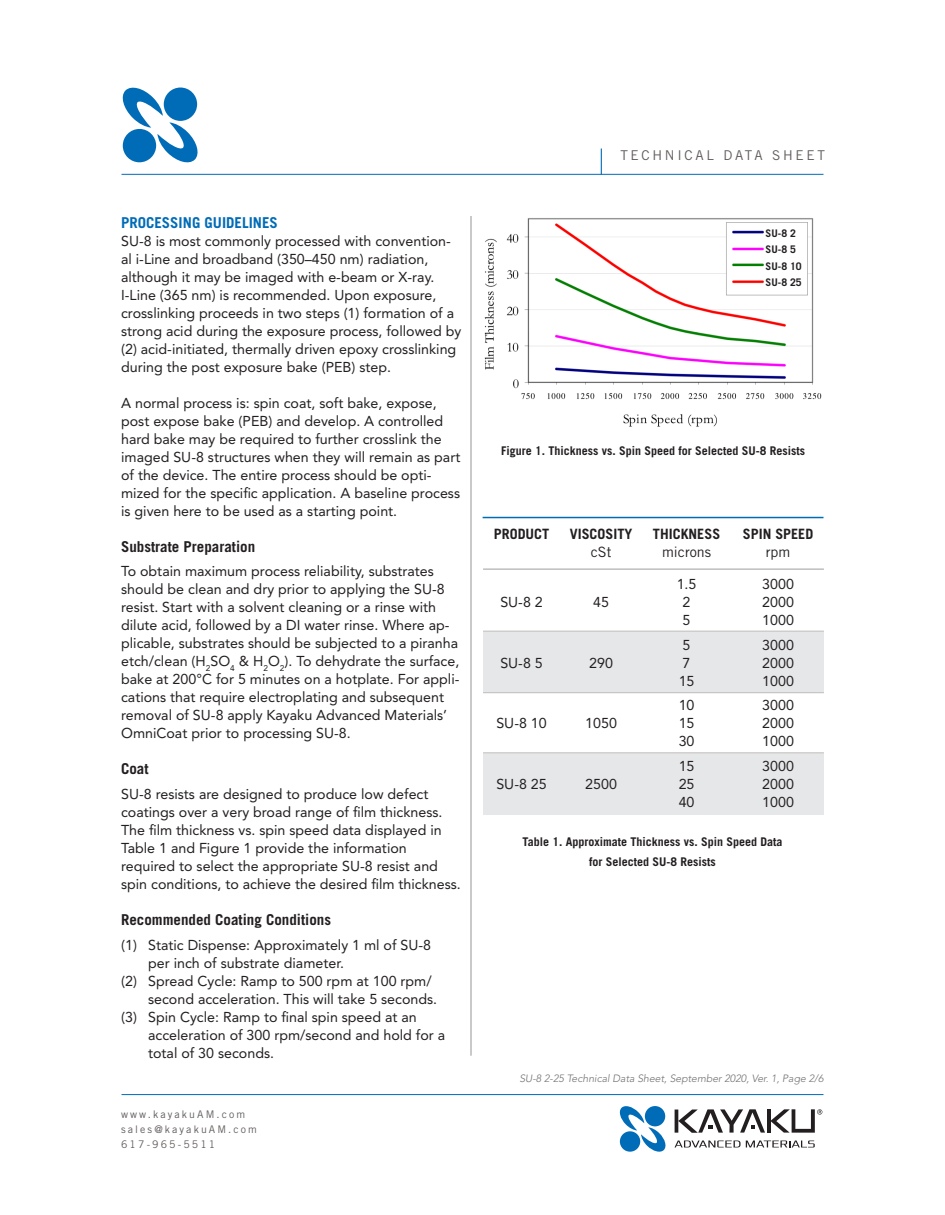
<style>
.page{position:relative;width:945px;height:1215px;background:#fff}
.page>*{position:absolute;margin:0;border:0;box-sizing:border-box;transform-origin:0 0}
.subhead{font:700 15px "Trade Gothic";color:#231f20}
.subhead-2{font:700 15px "Trade Gothic";color:#006cb7}
.chart_head{font:14.25px/18px "Avenir";color:#231f20}
.Bodytext{font:14.25px/18px "Avenir";color:#231f20}
.Bodytext-2{font:700 14.25px "Trade Gothic";color:#231f20}
.Bodytext-3{font:14.25px "Trade Gothic";color:#231f20}
.t1{font:13.5px "Trade Gothic";letter-spacing:.2em;color:#625d5c}
.t2{font:700 12px/19.5px "Trade Gothic";color:#231f20;text-align:center}
.subhead-3{font:italic 300 10.5px "Avenir";color:#707073}
.t3{font:10.5px/15px "Trade Gothic";letter-spacing:.2em;color:#625d5c}
.chart_head-2{font:700 10.5px "Trade Gothic";color:#231f20}
</style>
<div class="page">
<hr style="left:122px;top:174px;width:702px;height:1px;background:#006cb7">
<svg style="left:601px;top:149px;width:1px;height:26px"></svg>
<svg style="left:123px;top:88px;width:75px;height:74px"></svg>
<div style="left:164px;top:88px;width:33px;height:33px;background:#006cb7;border-radius:50%"></div>
<div style="left:123px;top:129px;width:33px;height:33px;background:#006cb7;border-radius:50%"></div>
<hr style="left:122px;top:1094px;width:702px;height:1px;background:#006cb7">
<svg style="left:675px;top:1141px;width:140px;height:6px"></svg>
<svg style="left:620px;top:1106px;width:46px;height:46px"></svg>
<div style="left:645px;top:1106px;width:20px;height:20px;background:#006cb7;border-radius:50%"></div>
<div style="left:620px;top:1131px;width:20px;height:21px;background:#006cb7;border-radius:50%"></div>
<svg style="left:675px;top:1109px;width:147px;height:24px"></svg>
<div style="left:483px;top:753px;width:341px;height:62px;background:#e6e7e9"></div>
<div style="left:483px;top:631px;width:341px;height:61px;background:#e6e7e9"></div>
<hr style="left:471px;top:216px;width:1px;height:840px;background:#939598">
<hr style="left:483px;top:517px;width:341px;height:1px;background:#006cb7">
<hr style="left:483px;top:568px;width:341px;height:2px;background:#bfbebb">
<img style="left:484px;top:218px;width:338px;height:209px">
<hr style="left:483px;top:631px;width:341px;height:1px;background:#bfbebb">
<hr style="left:483px;top:692px;width:341px;height:1px;background:#bfbebb">
<hr style="left:483px;top:752px;width:341px;height:1px;background:#bfbebb">
<div style="left:766px;top:228px;width:40px;height:62px;background:#fff"></div>
<p class="subhead-2" style="left:121px;top:213px;width:158px">PROCESSING GUIDELINES</p>
<p class="chart_head" style="left:121px;top:232px;width:342px">SU-8 is most commonly processed with convention&shy;al i-Line and broadband (350–450 nm) radiation, although it may be imaged with e-beam or X-ray.<br>I-Line (365 nm) is recommended. Upon exposure, crosslinking proceeds in two steps (1) formation of a strong acid during the exposure process, followed by (2) acid-initiated, thermally driven epoxy crosslinking during the post exposure bake (PEB) step.</p>
<p class="chart_head" style="left:121px;top:394px;width:341px">A normal process is: spin coat, soft bake, expose, post expose bake (PEB) and develop. A controlled hard bake may be required to further crosslink the imaged SU-8 structures when they will remain as part of the device. The entire process should be opti&shy;mized for the specific application. A baseline process is given here to be used as a starting point.</p>
<p class="subhead" style="left:121px;top:537px;width:136px">Substrate Preparation</p>
<p class="chart_head" style="left:121px;top:562px;width:340px">To obtain maximum process reliability, substrates should be clean and dry prior to applying the SU-8 resist. Start with a solvent cleaning or a rinse with dilute acid, followed by a DI water rinse. Where ap&shy;plicable, substrates should be subjected to a piranha etch/clean (H<sub>2</sub>SO<sub>4</sub> &amp; H<sub>2</sub>O<sub>2</sub>). To dehydrate the surface, bake at 200°C for 5 minutes on a hotplate. For appli&shy;cations that require electroplating and subsequent removal of SU-8 apply Kayaku Advanced Materials’ OmniCoat prior to processing SU-8.</p>
<p class="subhead" style="left:121px;top:760px;width:29px">Coat</p>
<p class="chart_head" style="left:121px;top:785px;width:341px">SU-8 resists are designed to produce low defect coatings over a very broad range of film thickness.<br>The film thickness vs. spin speed data displayed in Table 1 and Figure 1 provide the information required to select the appropriate SU-8 resist and spin conditions, to achieve the desired film thickness.</p>
<p class="subhead" style="left:121px;top:911px;width:212px">Recommended Coating Conditions</p>
<p class="Bodytext" style="left:148px;top:936px;width:285px;text-indent:-27px">(1) Static Dispense: Approximately 1 ml of SU-8 per inch of substrate diameter.</p>
<p class="Bodytext" style="left:148px;top:972px;width:291px;text-indent:-27px">(2) Spread Cycle: Ramp to 500 rpm at 100 rpm/ second acceleration. This will take 5 seconds.</p>
<p class="Bodytext" style="left:148px;top:1008px;width:299px;text-indent:-27px">(3) Spin Cycle: Ramp to final spin speed at an acceleration of 300 rpm/second and hold for a total of 30 seconds.</p>
<p class="t3" style="left:121px;top:1106px;width:137px">www.kayakuAM.com sales@kayakuAM.com<br>617-965-5511</p>
<p class="t1" style="left:620px;top:148px;width:206px">TECHNICAL DATA SHEET</p>
<p class="chart_head-2" style="left:766px;top:226px;width:32px">SU-8 2</p>
<p class="chart_head-2" style="left:766px;top:243px;width:32px">SU-8 5</p>
<p class="chart_head-2" style="left:766px;top:259px;width:38px">SU-8 10</p>
<p class="chart_head-2" style="left:766px;top:276px;width:38px">SU-8 25</p>
<p class="t2" style="left:501px;top:441px;width:306px">Figure 1. Thickness vs. Spin Speed for Selected SU-8 Resists</p>
<p class="Bodytext-2" style="left:494px;top:525px;width:57px">PRODUCT</p>
<p class="Bodytext-2" style="left:570px;top:525px;width:64px">VISCOSITY</p>
<p class="Bodytext-2" style="left:653px;top:525px;width:69px">THICKNESS</p>
<p class="Bodytext-2" style="left:743px;top:525px;width:72px">SPIN SPEED</p>
<p class="Bodytext-3" style="left:591px;top:544px;width:22px">cSt</p>
<p class="Bodytext-3" style="left:662px;top:544px;width:51px">microns</p>
<p class="Bodytext-3" style="left:766px;top:544px;width:26px">rpm</p>
<p class="Bodytext" style="left:677px;top:575px;width:21px">1.5</p>
<p class="Bodytext" style="left:762px;top:575px;width:33px">3000</p>
<p class="Bodytext" style="left:500px;top:593px;width:44px">SU-8 2</p>
<p class="Bodytext" style="left:593px;top:593px;width:17px">45</p>
<p class="Bodytext" style="left:683px;top:593px;width:9px">2</p>
<p class="Bodytext" style="left:762px;top:593px;width:33px">2000</p>
<p class="Bodytext" style="left:683px;top:611px;width:9px">5</p>
<p class="Bodytext" style="left:762px;top:611px;width:33px">1000</p>
<p class="Bodytext" style="left:683px;top:636px;width:9px">5</p>
<p class="Bodytext" style="left:762px;top:636px;width:33px">3000</p>
<p class="Bodytext" style="left:500px;top:654px;width:44px">SU-8 5</p>
<p class="Bodytext" style="left:589px;top:654px;width:25px">290</p>
<p class="Bodytext" style="left:683px;top:654px;width:9px">7</p>
<p class="Bodytext" style="left:762px;top:654px;width:33px">2000</p>
<p class="Bodytext" style="left:679px;top:672px;width:17px">15</p>
<p class="Bodytext" style="left:762px;top:672px;width:33px">1000</p>
<p class="Bodytext" style="left:679px;top:696px;width:17px">10</p>
<p class="Bodytext" style="left:762px;top:696px;width:33px">3000</p>
<p class="Bodytext" style="left:496px;top:714px;width:52px">SU-8 10</p>
<p class="Bodytext" style="left:585px;top:714px;width:33px">1050</p>
<p class="Bodytext" style="left:679px;top:714px;width:17px">15</p>
<p class="Bodytext" style="left:762px;top:714px;width:33px">2000</p>
<p class="Bodytext" style="left:679px;top:732px;width:17px">30</p>
<p class="Bodytext" style="left:762px;top:732px;width:33px">1000</p>
<p class="Bodytext" style="left:679px;top:757px;width:17px">15</p>
<p class="Bodytext" style="left:762px;top:757px;width:33px">3000</p>
<p class="Bodytext" style="left:496px;top:775px;width:52px">SU-8 25</p>
<p class="Bodytext" style="left:585px;top:775px;width:33px">2500</p>
<p class="Bodytext" style="left:679px;top:775px;width:17px">25</p>
<p class="Bodytext" style="left:762px;top:775px;width:33px">2000</p>
<p class="Bodytext" style="left:679px;top:793px;width:17px">40</p>
<p class="Bodytext" style="left:762px;top:793px;width:33px">1000</p>
<p class="t2" style="left:523px;top:832px;width:262px">Table 1. Approximate Thickness vs. Spin Speed Data for Selected SU-8 Resists</p>
<p class="subhead-3" style="left:519px;top:1073px;width:306px">SU-8 2-25 Technical Data Sheet, September 2020, Ver. 1, Page 2/6</p>
</div>
